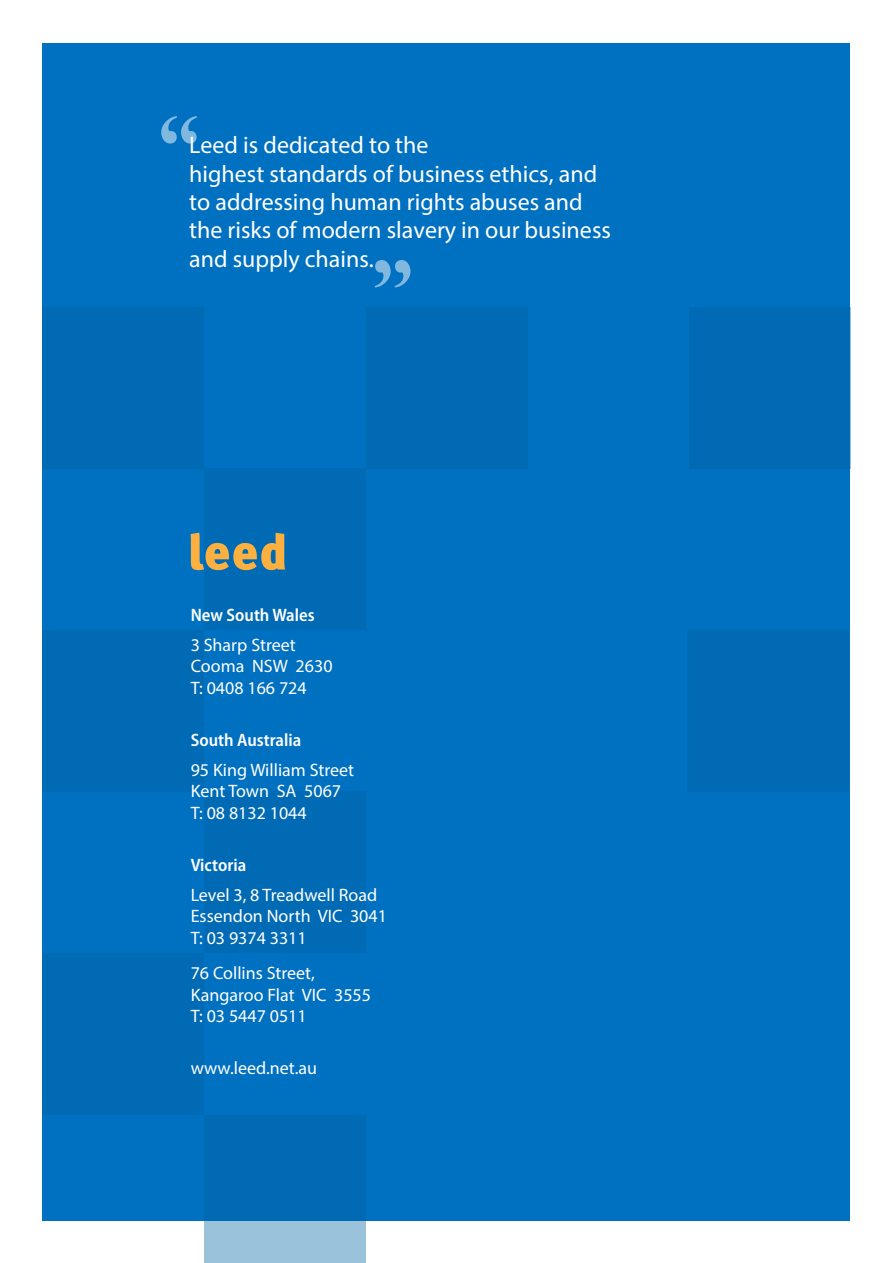
<style>
.page{position:relative;width:893px;height:1263px;background:#fff}
.page>*{position:absolute;margin:0;border:0;box-sizing:border-box;transform-origin:0 0}
.t1{font:700 90px "Perpetua";color:#80b8df}
.t2{font:24px/28.5px "Myriad Pro";color:#fff}
.t3{font:18px/21.6px "Myriad Pro";color:#fff}
.t4{font:600 semi-condensed 18px "Myriad Pro";color:#fff}
</style>
<div class="page">
<div style="left:43px;top:43px;width:807px;height:1177px;background:#0070c0"></div>
<div style="left:43px;top:307px;width:161px;height:161px;background:#006bb4"></div>
<div style="left:43px;top:630px;width:161px;height:162px;background:#006bb4"></div>
<div style="left:43px;top:953px;width:161px;height:162px;background:#006bb4"></div>
<div style="left:366px;top:307px;width:161px;height:161px;background:#006bb4"></div>
<div style="left:689px;top:307px;width:161px;height:161px;background:#006bb4"></div>
<div style="left:204px;top:792px;width:162px;height:161px;background:#006bb4"></div>
<div style="left:204px;top:468px;width:162px;height:162px;background:#006bb4"></div>
<svg style="left:204px;top:1115px;width:162px;height:148px;fill:#006bb4"></svg>
<div style="left:687px;top:630px;width:162px;height:162px;background:#006bb4"></div>
<svg style="left:191px;top:533px;width:94px;height:37px"></svg>
<h1 class="t1" style="left:158px;top:90px;width:43px">“</h1>
<h2 class="t2" style="left:189px;top:130px;width:423px">Leed is dedicated to the<br>highest standards of business ethics, and to addressing human rights abuses and the risks of modern slavery in our business and supply chains.</h2>
<h1 class="t1" style="left:372px;top:234px;width:43px">”</h1>
<p class="t4" style="left:191px;top:603px;width:126px">New South Wales</p>
<p class="t3" style="left:191px;top:633px;width:143px">3 Sharp Street<br>Cooma NSW 2630<br>T: 0408 166 724</p>
<p class="t4" style="left:191px;top:728px;width:112px">South Australia</p>
<p class="t3" style="left:191px;top:758px;width:165px">95 King William Street<br>Kent Town SA 5067<br>T: 08 8132 1044</p>
<p class="t4" style="left:191px;top:853px;width:57px">Victoria</p>
<p class="t3" style="left:191px;top:883px;width:198px">Level 3, 8 Treadwell Road<br>Essendon North VIC 3041<br>T: 03 9374 3311</p>
<p class="t3" style="left:191px;top:962px;width:182px">76 Collins Street,<br>Kangaroo Flat VIC 3555<br>T: 03 5447 0511</p>
<p class="t3" style="left:191px;top:1057px;width:128px">www.leed.net.au</p>
</div>
